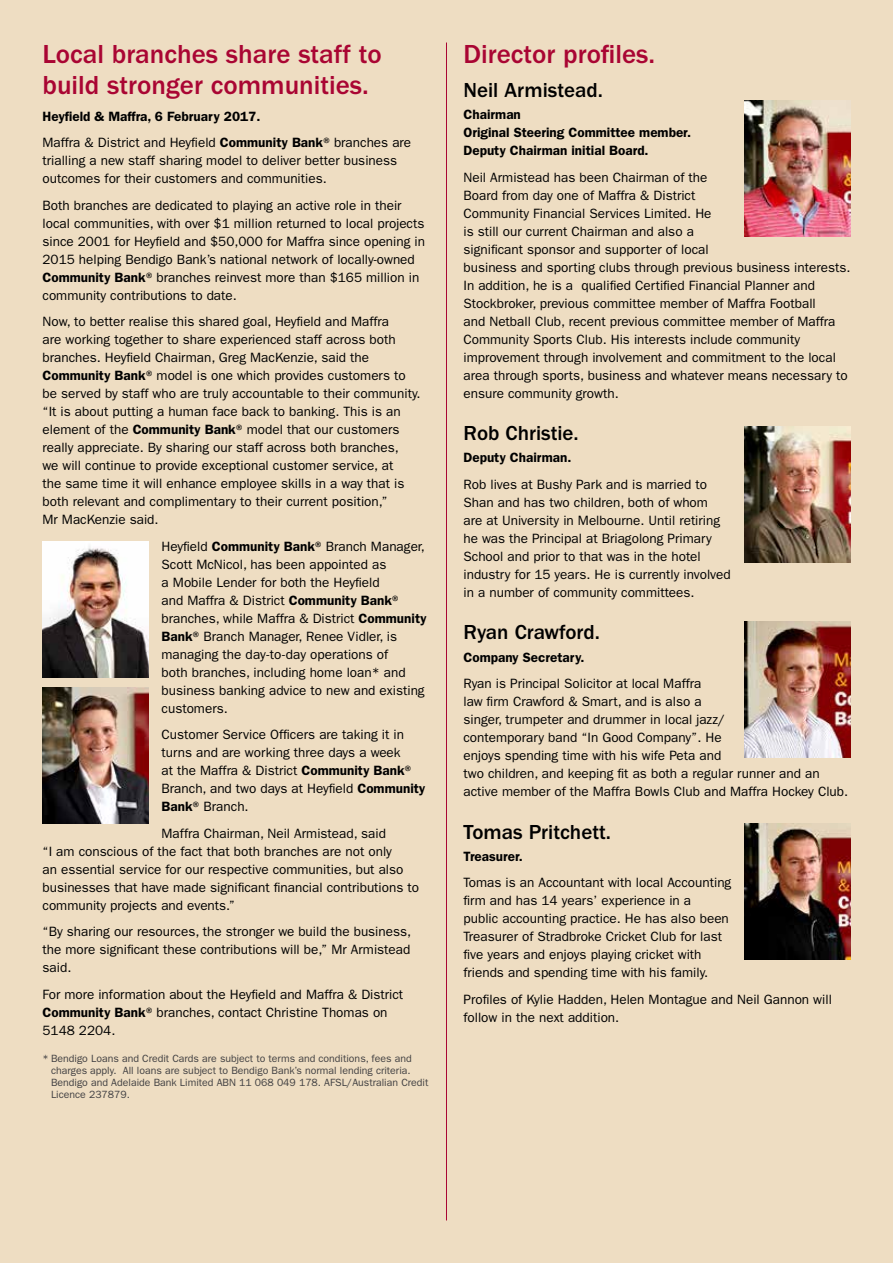
<style>
.page{position:relative;width:893px;height:1263px;background:#eeddc2}
.page>*{position:absolute;margin:0;border:0;box-sizing:border-box;transform-origin:0 0}
.t1{font:500 27px/31.5px "Franklin Gothic";color:#a90533}
.t2{font:500 21px "Franklin Gothic";color:#000}
.t3{font:13.5px/18px "Franklin Gothic";color:#000}
.t4{font:600 13.5px/18px "Franklin Gothic";color:#000}
.t5{font:10.5px/12px "Franklin Gothic";color:#414042}
.s1{font-weight:400}
.s2{font-weight:600}
</style>
<div class="page">
<hr style="left:446px;top:43px;width:1px;height:1177px;background:#a90533">
<img style="left:43px;top:542px;width:106px;height:136px">
<img style="left:43px;top:687px;width:106px;height:136px">
<img style="left:744px;top:100px;width:106px;height:136px">
<img style="left:744px;top:427px;width:106px;height:136px">
<img style="left:744px;top:621px;width:106px;height:136px">
<img style="left:744px;top:823px;width:106px;height:136px">
<h1 class="t1" style="left:43px;top:38px;width:341px">Local branches share staff to build stronger communities.</h1>
<p class="t4" style="left:43px;top:103px;width:370px;line-height:26.5px">Heyfield &amp; Maffra, 6 February 2017.<br><span class="s1">Maffra &amp; District and Heyfield</span> Community Bank<span class="s1">® branches are</span></p>
<p class="t3" style="left:43px;top:152px;width:356px">trialling a new staff sharing model to deliver better business outcomes for their customers and communities.</p>
<p class="t3" style="left:43px;top:196px;width:384px">Both branches are dedicated to playing an active role in their local communities, with over $1 million returned to local projects since 2001 for Heyfield and $50,000 for Maffra since opening in 2015 helping Bendigo Bank’s national network of locally-owned <span class="s2">Community Bank</span>® branches reinvest more than $165 million in community contributions to date.</p>
<p class="t3" style="left:43px;top:313px;width:380px">Now, to better realise this shared goal, Heyfield and Maffra<br>are working together to share experienced staff across both branches. Heyfield Chairman, Greg MacKenzie, said the <span class="s2">Community Bank</span>® model is one which provides customers to be served by staff who are truly accountable to their community. “It is about putting a human face back to banking. This is an element of the <span class="s2">Community Bank</span>® model that our customers really appreciate. By sharing our staff across both branches,<br>we will continue to provide exceptional customer service, at<br>the same time it will enhance employee skills in a way that is both relevant and complimentary to their current position,”<br>Mr MacKenzie said.</p>
<p class="t3" style="left:162px;top:537px;width:267px">Heyfield <span class="s2">Community Bank</span>® Branch Manager, Scott McNicol, has been appointed as<br>a Mobile Lender for both the Heyfield<br>and Maffra &amp; District <span class="s2">Community Bank</span>® branches, while Maffra &amp; District <span class="s2">Community Bank</span>® Branch Manager, Renee Vidler, is managing the day-to-day operations of<br>both branches, including home loan* and business banking advice to new and existing customers.</p>
<p class="t3" style="left:162px;top:726px;width:265px">Customer Service Officers are taking it in turns and are working three days a week<br>at the Maffra &amp; District <span class="s2">Community Bank</span>® Branch, and two days at Heyfield <span class="s2">Community Bank</span>® Branch.</p>
<p class="t3" style="left:43px;top:824px;width:378px;text-indent:119px">Maffra Chairman, Neil Armistead, said<br>“I am conscious of the fact that both branches are not only<br>an essential service for our respective communities, but also businesses that have made significant financial contributions to community projects and events.”</p>
<p class="t3" style="left:43px;top:923px;width:370px;text-align:justify">“By sharing our resources, the stronger we build the business, the more significant these contributions will be,” Mr Armistead said.</p>
<p class="t3" style="left:43px;top:985px;width:362px">For more information about the Heyfield and Maffra &amp; District<br><span class="s2">Community Bank</span>® branches, contact Christine Thomas on<br>5148 2204.</p>
<p class="t5" style="left:51px;top:1052px;width:379px;text-indent:-9px">* Bendigo Loans and Credit Cards are subject to terms and conditions, fees and charges apply. All loans are subject to Bendigo Bank’s normal lending criteria.<br>Bendigo and Adelaide Bank Limited ABN 11 068 049 178. AFSL/Australian Credit Licence 237879.</p>
<h1 class="t1" style="left:463px;top:38px;width:193px">Director profiles.</h1>
<h2 class="t2" style="left:463px;top:78px;width:141px">Neil Armistead.</h2>
<p class="t4" style="left:463px;top:105px;width:229px">Chairman<br>Original Steering Committee member.<br>Deputy Chairman initial Board.</p>
<p class="t3" style="left:463px;top:168px;width:388px">Neil Armistead has been Chairman of the<br>Board from day one of Maffra &amp; District<br>Community Financial Services Limited. He<br>is still our current Chairman and also a<br>significant sponsor and supporter of local<br>business and sporting clubs through previous business interests.<br>In addition, he is a qualified Certified Financial Planner and Stockbroker, previous committee member of Maffra Football<br>and Netball Club, recent previous committee member of Maffra Community Sports Club. His interests include community improvement through involvement and commitment to the local area through sports, business and whatever means necessary to ensure community growth.</p>
<h2 class="t2" style="left:463px;top:421px;width:117px">Rob Christie.</h2>
<p class="t4" style="left:463px;top:449px;width:109px">Deputy Chairman.</p>
<p class="t3" style="left:463px;top:475px;width:269px">Rob lives at Bushy Park and is married to Shan and has two children, both of whom<br>are at University in Melbourne. Until retiring he was the Principal at Briagolong Primary School and prior to that was in the hotel industry for 15 years. He is currently involved in a number of community committees.</p>
<h2 class="t2" style="left:463px;top:621px;width:138px">Ryan Crawford.</h2>
<p class="t4" style="left:463px;top:648px;width:122px">Company Secretary.</p>
<p class="t3" style="left:463px;top:675px;width:386px">Ryan is Principal Solicitor at local Maffra<br>law firm Crawford &amp; Smart, and is also a<br>singer, trumpeter and drummer in local jazz/<br>contemporary band “In Good Company”. He<br>enjoys spending time with his wife Peta and<br>two children, and keeping fit as both a regular runner and an active member of the Maffra Bowls Club and Maffra Hockey Club.</p>
<h2 class="t2" style="left:463px;top:820px;width:149px">Tomas Pritchett.</h2>
<p class="t4" style="left:463px;top:847px;width:61px">Treasurer.</p>
<p class="t3" style="left:463px;top:874px;width:269px">Tomas is an Accountant with local Accounting firm and has 14 years’ experience in a<br>public accounting practice. He has also been Treasurer of Stradbroke Cricket Club for last five years and enjoys playing cricket with friends and spending time with his family.</p>
<p class="t3" style="left:463px;top:990px;width:370px">Profiles of Kylie Hadden, Helen Montague and Neil Gannon will follow in the next addition.</p>
</div>
